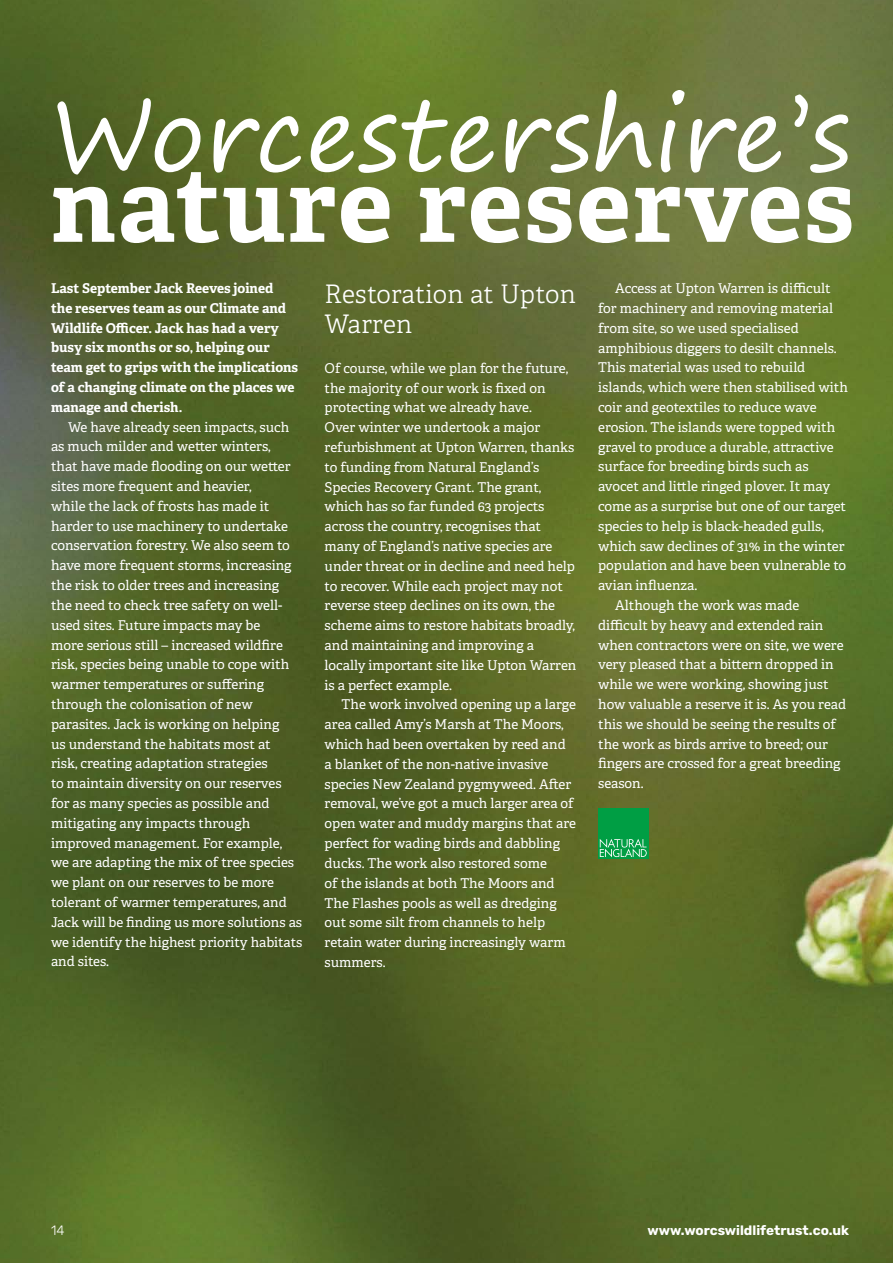
<style>
.page{position:relative;width:893px;height:1263px;background:#fff}
.page>*{position:absolute;margin:0;border:0;box-sizing:border-box;transform-origin:0 0}
.t1{font:700 103.5px "Adelle";letter-spacing:.015em;color:#fff}
.t2{font:99px "Segoe Print";color:#fff}
.t3{font:300 25.5px/30px "Adelle";letter-spacing:.005em;color:#fff}
.t4{font:13.5px/19.8px "Adelle";color:#fff}
.t5{font:700 13.5px/19.8px "Adelle";color:#fff}
.t6{font:700 13.5px "Rubik";color:#fff}
.t7{font:300 13.5px "Rubik";color:#fff}
</style>
<div class="page">
<img style="left:0;top:0;width:893px;height:1263px">
<div style="left:598px;top:808px;width:50px;height:50px;background:#009e44"></div>
<svg style="left:600px;top:839px;width:47px;height:18px"></svg>
<h2 class="t2" style="left:51px;top:46px;width:802px">Worcestershire’s</h2>
<h1 class="t1" style="left:51px;top:130px;width:805px">nature reserves</h1>
<p class="t5" style="left:51px;top:278px;width:249px">Last September Jack Reeves joined<br>the reserves team as our Climate and Wildlife Officer. Jack has had a very busy six months or so, helping our team get to grips with the implications of a changing climate on the places we manage and cherish.</p>
<p class="t4" style="left:51px;top:416px;width:253px;text-indent:17px">We have already seen impacts, such as much milder and wetter winters,<br>that have made flooding on our wetter sites more frequent and heavier,<br>while the lack of frosts has made it harder to use machinery to undertake conservation forestry. We also seem to have more frequent storms, increasing the risk to older trees and increasing the need to check tree safety on well&shy;used sites. Future impacts may be<br>more serious still – increased wildfire risk, species being unable to cope with warmer temperatures or suffering through the colonisation of new parasites. Jack is working on helping<br>us understand the habitats most at<br>risk, creating adaptation strategies<br>to maintain diversity on our reserves for as many species as possible and mitigating any impacts through improved management. For example, we are adapting the mix of tree species we plant on our reserves to be more tolerant of warmer temperatures, and Jack will be finding us more solutions as we identify the highest priority habitats and sites.</p>
<h3 class="t3" style="left:325px;top:278px;width:253px">Restoration at Upton<br>Warren</h3>
<p class="t4" style="left:325px;top:357px;width:253px">Of course, while we plan for the future, the majority of our work is fixed on protecting what we already have.<br>Over winter we undertook a major refurbishment at Upton Warren, thanks to funding from Natural England’s Species Recovery Grant. The grant, which has so far funded 63 projects across the country, recognises that many of England’s native species are under threat or in decline and need help to recover. While each project may not reverse steep declines on its own, the scheme aims to restore habitats broadly, and maintaining and improving a locally important site like Upton Warren is a perfect example.</p>
<p class="t4" style="left:325px;top:694px;width:253px;text-indent:17px">The work involved opening up a large area called Amy’s Marsh at The Moors, which had been overtaken by reed and a blanket of the non-native invasive species New Zealand pygmyweed. After removal, we’ve got a much larger area of open water and muddy margins that are perfect for wading birds and dabbling ducks. The work also restored some<br>of the islands at both The Moors and The Flashes pools as well as dredging out some silt from channels to help retain water during increasingly warm summers.</p>
<p class="t4" style="left:615px;top:278px;width:217px">Access at Upton Warren is difficult</p>
<p class="t4" style="left:598px;top:298px;width:236px">for machinery and removing material</p>
<p class="t4" style="left:598px;top:317px;width:202px">from site, so we used specialised</p>
<p class="t4" style="left:598px;top:337px;width:240px">amphibious diggers to desilt channels.</p>
<p class="t4" style="left:598px;top:357px;width:209px">This material was used to rebuild</p>
<p class="t4" style="left:598px;top:377px;width:251px">islands, which were then stabilised with</p>
<p class="t4" style="left:598px;top:397px;width:220px">coir and geotextiles to reduce wave</p>
<p class="t4" style="left:598px;top:416px;width:239px">erosion. The islands were topped with</p>
<p class="t4" style="left:598px;top:436px;width:237px">gravel to produce a durable, attractive</p>
<p class="t4" style="left:598px;top:456px;width:212px">surface for breeding birds such as</p>
<p class="t4" style="left:598px;top:476px;width:234px">avocet and little ringed plover. It may</p>
<p class="t4" style="left:598px;top:496px;width:249px">come as a surprise but one of our target</p>
<p class="t4" style="left:598px;top:515px;width:227px">species to help is black-headed gulls,</p>
<p class="t4" style="left:598px;top:535px;width:248px">which saw declines of 31% in the winter</p>
<p class="t4" style="left:598px;top:555px;width:250px">population and have been vulnerable to</p>
<p class="t4" style="left:598px;top:575px;width:101px">avian influenza.</p>
<p class="t4" style="left:615px;top:595px;width:186px">Although the work was made</p>
<p class="t4" style="left:598px;top:615px;width:227px">difficult by heavy and extended rain</p>
<p class="t4" style="left:598px;top:634px;width:247px">when contractors were on site, we were</p>
<p class="t4" style="left:598px;top:654px;width:237px">very pleased that a bittern dropped in</p>
<p class="t4" style="left:598px;top:674px;width:232px">while we were working, showing just</p>
<p class="t4" style="left:598px;top:694px;width:249px">how valuable a reserve it is. As you read</p>
<p class="t4" style="left:598px;top:714px;width:239px">this we should be seeing the results of</p>
<p class="t4" style="left:598px;top:733px;width:231px">the work as birds arrive to breed; our</p>
<p class="t4" style="left:598px;top:753px;width:244px">fingers are crossed for a great breeding</p>
<p class="t4" style="left:598px;top:773px;width:47px">season.</p>
<p class="t7" style="left:51px;top:1222px;width:15px">14</p>
<p class="t6" style="left:647px;top:1222px;width:203px">www.worcswildlifetrust.co.uk</p>
</div>
